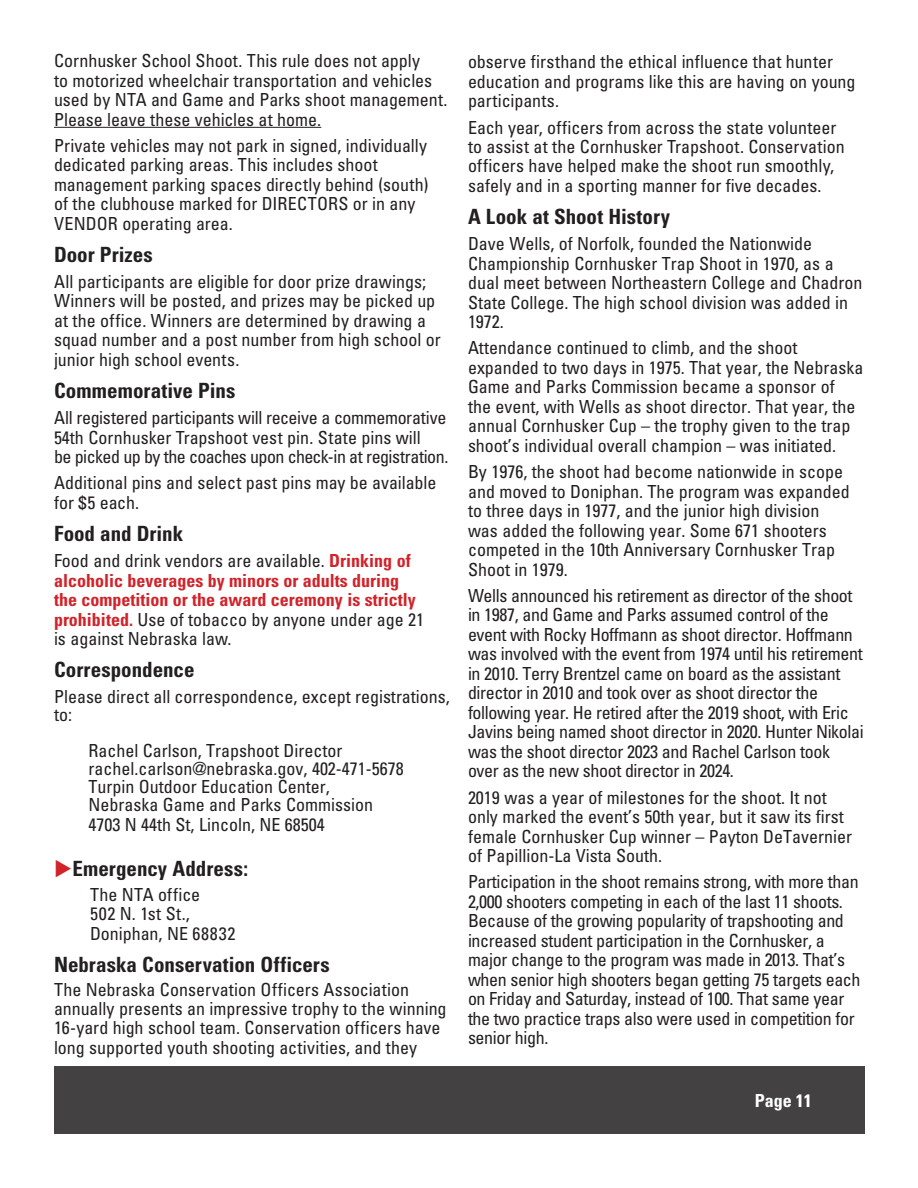
<style>
.page{position:relative;width:918px;height:1188px;background:#fff}
.page>*{position:absolute;margin:0;border:0;box-sizing:border-box;transform-origin:0 0}
.Trap_Heads{font:700 condensed 21px "Univers LT Std";color:#231f20}
.Trap_Body{font:700 condensed 21px "Univers LT Std";letter-spacing:.005em;color:#231f20}
.Trap_Body-2{font:condensed 18px/19.5px "Univers LT Std";color:#231f20}
.Trap_Body-3{font:condensed 18px/19.5px "Univers LT Std";letter-spacing:-.02em;color:#231f20}
.Trap_Body-4{font:700 condensed 18px/19.5px "Univers LT Std";color:#d1232a}
.Trap_Body-5{font:condensed 18px "Univers LT Std";letter-spacing:-.03em;color:#231f20}
.Trap_Heads-2{font:condensed 18px/19.5px "Univers LT Std";letter-spacing:.005em;color:#231f20}
.t1{font:700 condensed 18px "Univers LT Std";color:#fff}
.s1{color:#fff}
.s2{font-weight:400;color:#231f20}
.s3{color:#d1232a}
</style>
<div class="page">
<div style="left:54px;top:1061px;width:810px;height:73px;background:#444142"></div>
<div style="left:0;top:1057px;width:875px;height:9px;background:#fff"></div>
<hr style="left:54px;top:127px;width:267px;height:1px;background:#231f20">
<p class="Trap_Body-2" style="left:54px;top:51px;width:395px">Cornhusker School Shoot. This rule does not apply<br>to motorized wheelchair transportation and vehicles used by NTA and Game and Parks shoot management.<br>Please leave these vehicles at home.</p>
<p class="Trap_Body-2" style="left:54px;top:135px;width:376px">Private vehicles may not park in signed, individually dedicated parking areas. This includes shoot management parking spaces directly behind (south) of the clubhouse marked for DIRECTORS or in any VENDOR operating area.</p>
<p class="Trap_Heads" style="left:54px;top:241px;width:100px">Door Prizes</p>
<p class="Trap_Body-2" style="left:54px;top:272px;width:388px">All participants are eligible for door prize drawings; Winners will be posted, and prizes may be picked up at the office. Winners are determined by drawing a squad number and a post number from high school or junior high school events.</p>
<p class="Trap_Body" style="left:54px;top:378px;width:183px">Commemorative Pins</p>
<p class="Trap_Body-2" style="left:54px;top:408px;width:394px">All registered participants will receive a commemorative<br><span class="s1">54th Cornhusker Trapshoot vest pin. State pins will</span></p>
<p class="Trap_Body-5" style="left:54px;top:445px;width:396px"><span class="s1">be pi</span>cked up by the coaches upon check-in at registration.</p>
<p class="Trap_Body-2" style="left:54px;top:473px;width:384px">Additional pins and select past pins may be available for $5 each.</p>
<p class="Trap_Heads" style="left:54px;top:521px;width:131px">Food and Drink</p>
<p class="Trap_Body-4" style="left:54px;top:551px;width:372px"><span class="s2">Food and drink vendors are available.</span> Drinking of alcoholic beverages by minors or adults during the competition or the award ceremony is strictly prohibited. <span class="s2">Use of tobacco by anyone under age 21 is against Nebraska law.</span></p>
<p class="Trap_Body" style="left:54px;top:657px;width:142px">Correspondence</p>
<p class="Trap_Body-2" style="left:54px;top:688px;width:397px;line-height:18px">Please direct all correspondence, except registrations, to:</p>
<p class="Trap_Body-2" style="left:89px;top:741px;width:256px">Rachel Carlson, Trapshoot Director</p>
<p class="Trap_Body-2" style="left:89px;top:759px;width:317px">rachel.carlson@nebraska.gov, 402-471-5678</p>
<p class="Trap_Body-2" style="left:89px;top:778px;width:286px;line-height:18px">Turpin Outdoor Education Center,<br>Nebraska Game and Parks Commission</p>
<p class="Trap_Body-2" style="left:89px;top:814px;width:238px">4703 N 44th St, Lincoln, NE 68504</p>
<p class="Trap_Body" style="left:54px;top:855px;width:196px"><span class="s3">◆</span>Emergency Address:</p>
<p class="Trap_Heads-2" style="left:90px;top:884px;width:147px">The NTA office<br>502 N. 1st St.,<br>Doniphan, NE 68832</p>
<p class="Trap_Heads" style="left:54px;top:951px;width:277px">Nebraska Conservation Officers</p>
<p class="Trap_Body-2" style="left:54px;top:979px;width:394px">The Nebraska Conservation Officers Association annually presents an impressive trophy to the winning 16-yard high school team. Conservation officers have long supported youth shooting activities, and they</p>
<p class="Trap_Body-2" style="left:468px;top:52px;width:389px">observe firsthand the ethical influence that hunter education and programs like this are having on young participants.</p>
<p class="Trap_Body-2" style="left:468px;top:117px;width:378px">Each year, officers from across the state volunteer to assist at the Cornhusker Trapshoot. Conservation officers have helped make the shoot run smoothly, safely and in a sporting manner for five decades.</p>
<p class="Trap_Heads" style="left:468px;top:204px;width:204px">A Look at Shoot History</p>
<p class="Trap_Body-2" style="left:468px;top:234px;width:396px">Dave Wells, of Norfolk, founded the Nationwide Championship Cornhusker Trap Shoot in 1970, as a dual meet between Northeastern College and Chadron State College. The high school division was added in 1972.</p>
<p class="Trap_Body-2" style="left:468px;top:338px;width:397px">Attendance continued to climb, and the shoot expanded to two days in 1975. That year, the Nebraska Game and Parks Commission became a sponsor of<br>the event, with Wells as shoot director. That year, the annual Cornhusker Cup – the trophy given to the trap shoot’s individual overall champion – was initiated.</p>
<p class="Trap_Body-2" style="left:468px;top:462px;width:383px">By 1976, the shoot had become nationwide in scope and moved to Doniphan. The program was expanded to three days in 1977, and the junior high division was added the following year. Some 671 shooters competed in the 10th Anniversary Cornhusker Trap Shoot in 1979.</p>
<p class="Trap_Body-3" style="left:468px;top:585px;width:397px">Wells announced his retirement as director of the shoot in 1987, and Game and Parks assumed control of the event with Rocky Hoffmann as shoot director. Hoffmann was involved with the event from 1974 until his retirement in 2010. Terry Brentzel came on board as the assistant director in 2010 and took over as shoot director the following year. He retired after the 2019 shoot, with Eric Javins being named shoot director in 2020. Hunter Nikolai was the shoot director 2023 and Rachel Carlson took over as the new shoot director in 2024.</p>
<p class="Trap_Body-2" style="left:468px;top:787px;width:386px">2019 was a year of milestones for the shoot. It not only marked the event’s 50th year, but it saw its first female Cornhusker Cup winner – Payton DeTavernier of Papillion-La Vista South.</p>
<p class="Trap_Body-3" style="left:468px;top:872px;width:394px">Participation in the shoot remains strong, with more than 2,000 shooters competing in each of the last 11 shoots.<br>Because of the growing popularity of trapshooting and increased student participation in the Cornhusker, a major change to the program was made in 2013. That’s when senior high shooters began getting 75 targets each on Friday and Saturday, instead of 100. That same year the two practice traps also were used in competition for senior high.</p>
<p class="t1" style="left:755px;top:1089px;width:58px">Page 11</p>
</div>
